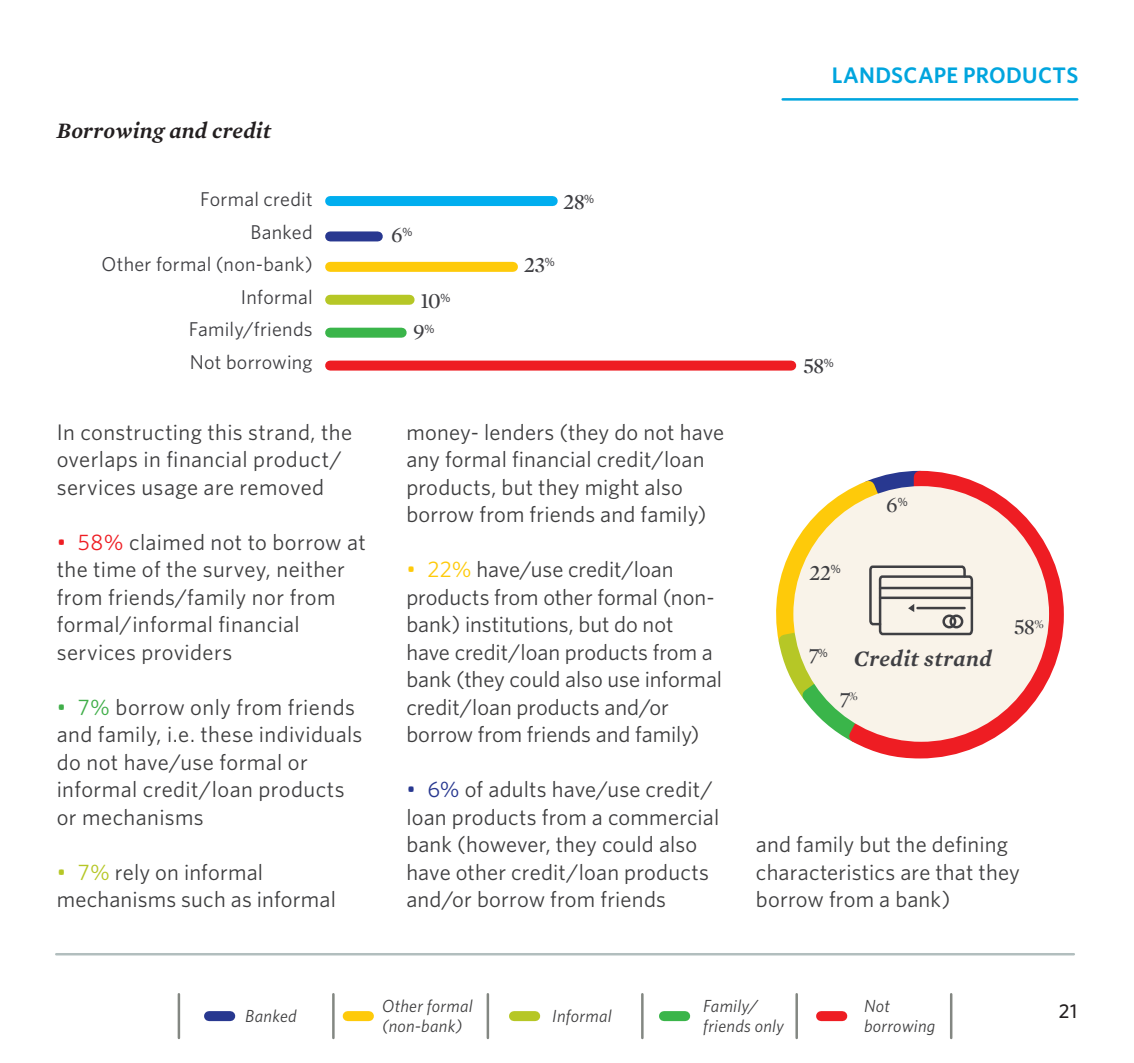
<style>
.page{position:relative;width:1134px;height:1063px;background:#fff}
.page>*{position:absolute;margin:0;border:0;box-sizing:border-box;transform-origin:0 0}
.t1{font:22.5px/27.5px "Whitney HTF";letter-spacing:.01em;color:#3e3e3f}
.t2{font:22.5px/30.8px "Mercury Display Roman";letter-spacing:-.04em;color:#3f3f43}
.t3{font:italic 600 22.5px "Mercury Text G1";letter-spacing:.01em;color:#231f20}
.t4{font:600 22.5px "Whitney HTF";letter-spacing:.015em;color:#00a5de}
.t5{font:italic 600 22.5px "Mercury Text G1";letter-spacing:.02em;color:#3f3f43}
.t6{font:20px/32.5px "Whitney HTF";letter-spacing:.015em;color:#3f3f43;text-align:right}
.t7{font:500 20px "Whitney HTF";color:#231f20}
.t8{font:italic 17.5px/20px "Whitney HTF";letter-spacing:.02em;color:#3e3e3f}
.s1{color:#ee1d23}
.s2{color:#40ae49}
.s3{color:#b6c726}
.s4{color:#feca0a}
.s5{color:#283890}
</style>
<div class="page">
<div style="left:209px;top:1011px;width:21px;height:10px;background:#283890"></div>
<div style="left:514px;top:1011px;width:21px;height:10px;background:#b6c726"></div>
<div style="left:348px;top:1011px;width:21px;height:10px;background:#feca0a"></div>
<div style="left:664px;top:1011px;width:21px;height:10px;background:#3ab54a"></div>
<div style="left:821px;top:1011px;width:21px;height:10px;background:#ee1d23"></div>
<hr style="left:950px;top:994px;width:2px;height:44px;background:#838782">
<hr style="left:795px;top:994px;width:3px;height:44px;background:#838782">
<hr style="left:641px;top:994px;width:3px;height:44px;background:#838782">
<hr style="left:487px;top:994px;width:2px;height:44px;background:#838782">
<hr style="left:332px;top:994px;width:3px;height:44px;background:#838782">
<hr style="left:178px;top:994px;width:2px;height:44px;background:#838782">
<svg style="left:880px;top:481px;width:184px;height:278px"></svg>
<div style="left:793px;top:486px;width:256px;height:256px;background:#f9f3e9;border-radius:50%"></div>
<svg style="left:776px;top:470px;width:198px;height:283px"></svg>
<div style="left:942px;top:615px;width:14px;height:13px;border:2px solid #3f3f43;border-radius:50%"></div>
<div style="left:949px;top:615px;width:14px;height:13px;border:2px solid #3f3f43;border-radius:50%"></div>
<div style="left:330px;top:361px;width:461px;height:10px;background:#ee1d23"></div>
<div style="left:330px;top:328px;width:72px;height:10px;background:#3ab54a"></div>
<div style="left:330px;top:295px;width:80px;height:10px;background:#b6c726"></div>
<div style="left:330px;top:262px;width:183px;height:10px;background:#feca0a"></div>
<div style="left:330px;top:231px;width:48px;height:10px;background:#283890"></div>
<div style="left:330px;top:196px;width:223px;height:10px;background:#00aeef"></div>
<hr style="left:56px;top:953px;width:1018px;height:2px;background:#b2bebe">
<hr style="left:783px;top:98px;width:294px;height:3px;background:#00a5de">
<p class="t3" style="left:57px;top:116px;width:216px">Borrowing and credit</p>
<p class="t6" style="left:101px;top:183px;width:213px">Formal credit<br>Banked<br>Other formal (non-bank)<br>Informal<br>Family/friends<br>Not borrowing</p>
<p class="t2" style="left:563px;top:187px;width:33px">28<sup>%</sup></p>
<p class="t2" style="left:391px;top:220px;width:23px">6<sup>%</sup></p>
<p class="t2" style="left:524px;top:250px;width:32px">23<sup>%</sup></p>
<p class="t2" style="left:413px;top:286px;width:39px;text-indent:7px">10<sup>%<br></sup>9<sup>%</sup></p>
<p class="t1" style="left:57px;top:418px;width:297px">In constructing this strand, the overlaps in financial product/ services usage are removed</p>
<p class="t1" style="left:57px;top:528px;width:311px"><span class="s1">• 58%</span> claimed not to borrow at the time of the survey, neither from friends/family nor from formal/informal financial services providers</p>
<p class="t1" style="left:57px;top:693px;width:307px"><span class="s2">• 7%</span> borrow only from friends and family, i.e. these individuals do not have/use formal or informal credit/loan products or mechanisms</p>
<p class="t1" style="left:57px;top:858px;width:281px"><span class="s3">• 7%</span> rely on informal mechanisms such as informal</p>
<p class="t1" style="left:406px;top:418px;width:319px">money- lenders (they do not have any formal financial credit/loan products, but they might also borrow from friends and family)</p>
<p class="t1" style="left:406px;top:555px;width:317px"><span class="s4">• 22%</span> have/use credit/loan products from other formal (non&shy;bank) institutions, but do not have credit/loan products from a bank (they could also use informal credit/loan products and/or borrow from friends and family)</p>
<p class="t1" style="left:406px;top:775px;width:314px"><span class="s5">• 6%</span> of adults have/use credit/ loan products from a commercial bank (however, they could also have other credit/loan products and/or borrow from friends</p>
<p class="t4" style="left:832px;top:61px;width:147px">LANDSCAPE PROD</p>
<p class="t4" style="left:1022px;top:61px;width:58px">UCTS</p>
<p class="t2" style="left:803px;top:351px;width:32px">58<sup>%</sup></p>
<p class="t2" style="left:809px;top:557px;width:33px">22<sup>%</sup></p>
<p class="t2" style="left:886px;top:490px;width:23px">6<sup>%</sup></p>
<p class="t2" style="left:809px;top:640px;width:20px">7<sup>%</sup></p>
<p class="t5" style="left:854px;top:645px;width:140px">Credit strand</p>
<p class="t2" style="left:839px;top:684px;width:20px">7<sup>%</sup></p>
<p class="t2" style="left:1014px;top:612px;width:32px">58<sup>%</sup></p>
<p class="t1" style="left:756px;top:830px;width:265px">and family but the defining characteristics are that they borrow from a bank)</p>
<p class="t8" style="left:382px;top:995px;width:92px">Other formal (non-bank)</p>
<p class="t8" style="left:864px;top:995px;width:73px">Not borrowing</p>
<p class="t8" style="left:703px;top:995px;width:82px">Family/ friends only</p>
<p class="t8" style="left:245px;top:1005px;width:53px">Banked</p>
<p class="t8" style="left:552px;top:1005px;width:61px">Informal</p>
<p class="t7" style="left:1059px;top:998px;width:20px">21</p>
</div>
